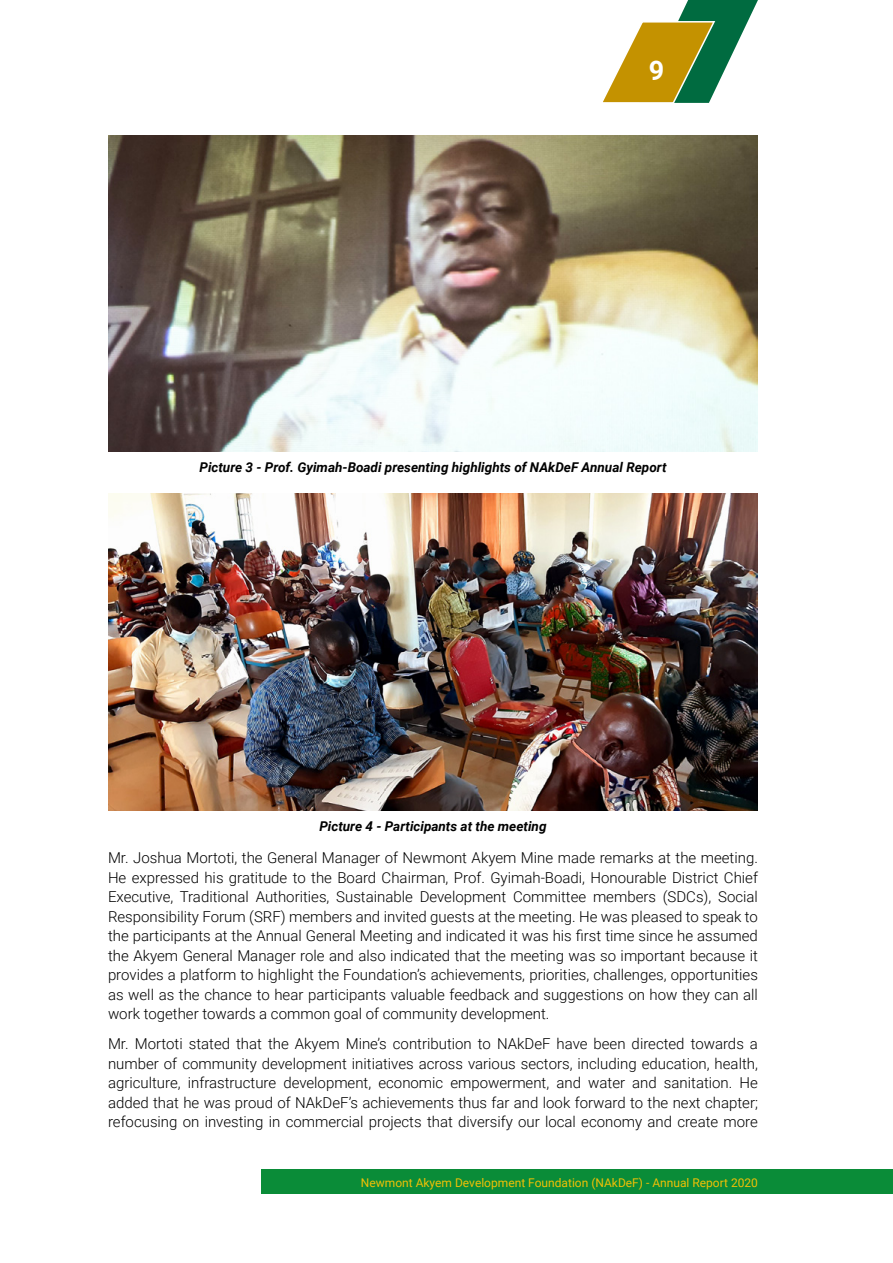
<style>
.page{position:relative;width:893px;height:1263px;background:#fff}
.page>*{position:absolute;margin:0;border:0;box-sizing:border-box;transform-origin:0 0}
.t1{font:700 27px "Roboto";color:#fff}
.t2{font:300 15px/19.5px "Roboto";color:#000;text-align:justify}
.t3{font:italic 700 13.5px "Roboto";color:#000}
.t4{font:12px "Roboto";color:#f1c005}
</style>
<div class="page">
<div style="left:261px;top:1170px;width:632px;height:24px;background:#0a8c38"></div>
<svg style="left:603px;top:0;width:155px;height:103px"></svg>
<img style="left:108px;top:135px;width:650px;height:316px">
<img style="left:108px;top:494px;width:650px;height:316px">
<h1 class="t1" style="left:649px;top:52px;width:17px">9</h1>
<p class="t3" style="left:199px;top:458px;width:468px">Picture 3 - Prof. Gyimah-Boadi presenting highlights of NAkDeF Annual Report</p>
<p class="t3" style="left:319px;top:817px;width:229px">Picture 4 - Participants at the meeting</p>
<p class="t2" style="left:108px;top:847px;width:651px">Mr. Joshua Mortoti, the General Manager of Newmont Akyem Mine made remarks at the meeting.<br>He expressed his gratitude to the Board Chairman, Prof. Gyimah-Boadi, Honourable District Chief Executive, Traditional Authorities, Sustainable Development Committee members (SDCs), Social Responsibility Forum (SRF) members and invited guests at the meeting. He was pleased to speak to the participants at the Annual General Meeting and indicated it was his first time since he assumed the Akyem General Manager role and also indicated that the meeting was so important because it provides a platform to highlight the Foundation’s achievements, priorities, challenges, opportunities as well as the chance to hear participants valuable feedback and suggestions on how they can all work together towards a common goal of community development.</p>
<p class="t2" style="left:108px;top:1034px;width:651px">Mr. Mortoti stated that the Akyem Mine’s contribution to NAkDeF have been directed towards a number of community development initiatives across various sectors, including education, health, agriculture, infrastructure development, economic empowerment, and water and sanitation. He added that he was proud of NAkDeF’s achievements thus far and look forward to the next chapter; refocusing on investing in commercial projects that diversify our local economy and create more</p>
<p class="t4" style="left:361px;top:1174px;width:399px">Newmont Akyem Development Foundation (NAkDeF) - Annual Report 2020</p>
</div>
